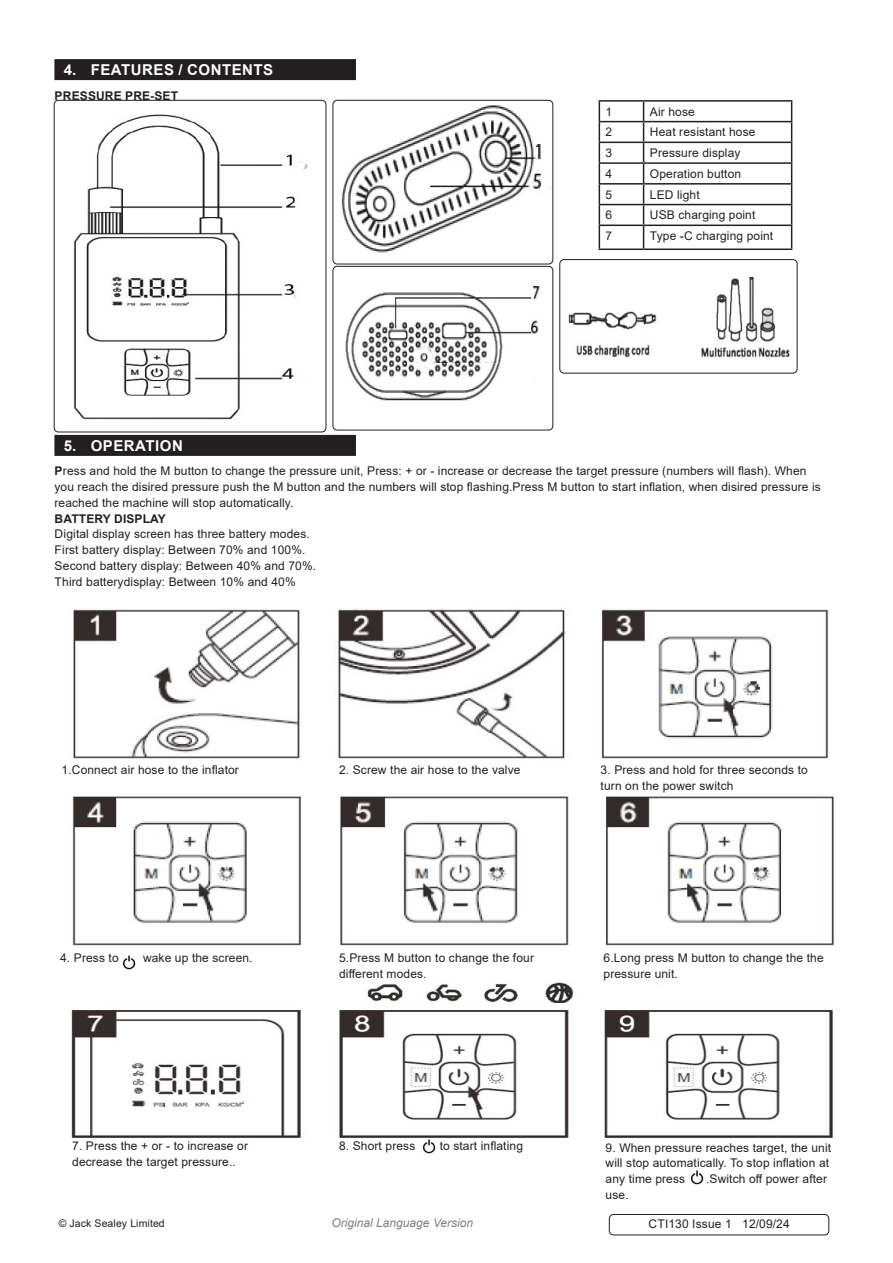
<style>
.page{position:relative;width:893px;height:1263px;background:#fff}
.page>*{position:absolute;margin:0;border:0;box-sizing:border-box;transform-origin:0 0}
.t1{font:700 15px "Arial";letter-spacing:.035em;color:#fff}
.Body{font:12px/15.8px "Arial";letter-spacing:.01em;color:#231f20}
.Body-2{font:700 12px "Arial";letter-spacing:.01em;color:#231f20}
.t2{font:italic 12px "Arial";color:#808285}
.Body__Footer{font:12px "Arial";letter-spacing:.01em;color:#231f20}
.Body__Justified__7pt{font:10.5px "Arial";letter-spacing:.01em;color:#231f20}
.s1{font-weight:700}
</style>
<div class="page">
<div style="left:54px;top:59px;width:302px;height:21px;background:#231f20"></div>
<div style="left:54px;top:435px;width:302px;height:21px;background:#231f20"></div>
<div style="left:609px;top:1214px;width:220px;height:21px;border:1px solid #231f20;border-radius:4px"></div>
<img style="left:73px;top:114px;width:235px;height:306px">
<div style="left:54px;top:100px;width:272px;height:332px;border:1px solid #231f20;border-radius:4px"></div>
<img style="left:333px;top:101px;width:220px;height:152px">
<div style="left:333px;top:100px;width:220px;height:164px;border:1px solid #231f20;border-radius:4px"></div>
<img style="left:345px;top:286px;width:195px;height:115px">
<div style="left:333px;top:266px;width:220px;height:164px;border:1px solid #231f20;border-radius:4px"></div>
<hr style="left:599px;top:100px;width:45px;height:2px;background:#231f20">
<hr style="left:644px;top:100px;width:148px;height:2px;background:#231f20">
<hr style="left:599px;top:121px;width:45px;height:1px;background:#231f20">
<hr style="left:644px;top:121px;width:148px;height:1px;background:#231f20">
<hr style="left:599px;top:142px;width:45px;height:1px;background:#231f20">
<hr style="left:644px;top:142px;width:148px;height:1px;background:#231f20">
<hr style="left:599px;top:162px;width:45px;height:2px;background:#231f20">
<hr style="left:644px;top:162px;width:148px;height:2px;background:#231f20">
<hr style="left:599px;top:183px;width:45px;height:2px;background:#231f20">
<hr style="left:644px;top:183px;width:148px;height:2px;background:#231f20">
<hr style="left:599px;top:204px;width:45px;height:1px;background:#231f20">
<hr style="left:644px;top:204px;width:148px;height:1px;background:#231f20">
<hr style="left:599px;top:225px;width:45px;height:1px;background:#231f20">
<svg style="left:599px;top:102px;width:1px;height:146px"></svg>
<hr style="left:644px;top:225px;width:148px;height:1px;background:#231f20">
<svg style="left:643px;top:102px;width:1px;height:146px"></svg>
<svg style="left:791px;top:102px;width:1px;height:146px"></svg>
<hr style="left:599px;top:248px;width:45px;height:2px;background:#231f20">
<hr style="left:644px;top:248px;width:148px;height:2px;background:#231f20">
<img style="left:568px;top:277px;width:222px;height:81px">
<div style="left:560px;top:259px;width:237px;height:114px;border:1px solid #231f20;border-radius:4px"></div>
<img style="left:73px;top:608px;width:756px;height:151px">
<img style="left:72px;top:796px;width:762px;height:150px">
<img style="left:71px;top:982px;width:762px;height:156px">
<img style="left:122px;top:955px;width:14px;height:14px">
<img style="left:422px;top:1139px;width:14px;height:15px">
<img style="left:690px;top:1170px;width:14px;height:14px">
<p class="t1" style="left:64px;top:59px;width:211px">4. FEATURES / CONTENTS</p>
<p class="Body-2" style="left:55px;top:87px;width:125px">PRESSURE PRE-SET</p>
<p class="Body" style="left:605px;top:103px;width:8px">1</p>
<p class="Body" style="left:650px;top:103px;width:47px">Air hose</p>
<p class="Body" style="left:605px;top:124px;width:8px">2</p>
<p class="Body" style="left:650px;top:124px;width:107px">Heat resistant hose</p>
<p class="Body" style="left:605px;top:145px;width:8px">3</p>
<p class="Body" style="left:650px;top:145px;width:92px">Pressure display</p>
<p class="Body" style="left:605px;top:166px;width:8px">4</p>
<p class="Body" style="left:650px;top:166px;width:93px">Operation button</p>
<p class="Body" style="left:605px;top:186px;width:8px">5</p>
<p class="Body" style="left:650px;top:186px;width:51px">LED light</p>
<p class="Body" style="left:605px;top:207px;width:8px">6</p>
<p class="Body" style="left:650px;top:207px;width:107px">USB charging point</p>
<p class="Body" style="left:605px;top:228px;width:8px">7</p>
<p class="Body" style="left:650px;top:228px;width:125px">Type -C charging point</p>
<p class="t1" style="left:64px;top:435px;width:121px">5. OPERATION</p>
<p class="Body" style="left:54px;top:463px;width:768px"><span class="s1">P</span>ress and hold the M button to change the pressure unit, Press: + or - increase or decrease the target pressure (numbers will flash). When you reach the disired pressure push the M button and the numbers will stop flashing.Press M button to start inflation, when disired pressure is reached the machine will stop automatically.</p>
<p class="Body-2" style="left:55px;top:510px;width:113px">BATTERY DISPLAY</p>
<p class="Body" style="left:55px;top:526px;width:257px">Digital display screen has three battery modes.</p>
<p class="Body" style="left:55px;top:542px;width:252px">First battery display: Between 70% and 100%.</p>
<p class="Body" style="left:55px;top:558px;width:263px">Second battery display: Between 40% and 70%.</p>
<p class="Body" style="left:55px;top:573px;width:243px">Third batterydisplay: Between 10% and 40%</p>
<p class="Body" style="left:62px;top:762px;width:179px">1.Connect air hose to the inflator</p>
<p class="Body" style="left:339px;top:762px;width:183px">2. Screw the air hose to the valve</p>
<p class="Body" style="left:601px;top:762px;width:209px">3. Press and hold for three seconds to turn on the power switch</p>
<p class="Body" style="left:60px;top:950px;width:60px">4. Press to</p>
<p class="Body" style="left:143px;top:950px;width:111px">wake up the screen.</p>
<p class="Body" style="left:339px;top:950px;width:196px">5.Press M button to change the four different modes.</p>
<p class="Body" style="left:604px;top:950px;width:222px">6.Long press M button to change the the pressure unit.</p>
<p class="Body" style="left:72px;top:1138px;width:177px">7. Press the + or - to increase or decrease the target pressure..</p>
<p class="Body" style="left:339px;top:1138px;width:78px">8. Short press</p>
<p class="Body" style="left:440px;top:1138px;width:85px">to start inflating</p>
<p class="Body" style="left:606px;top:1139px;width:227px">9. When pressure reaches target, the unit will stop automatically. To stop inflation at any time press</p>
<p class="Body" style="left:706px;top:1171px;width:122px">.Switch off power after</p>
<p class="Body" style="left:606px;top:1187px;width:25px">use.</p>
<p class="Body__Justified__7pt" style="left:59px;top:1216px;width:108px">© Jack Sealey Limited</p>
<p class="t2" style="left:332px;top:1215px;width:143px">Original Language Version</p>
<p class="Body__Footer" style="left:649px;top:1215px;width:143px">CTI130 Issue 1 12/09/24</p>
</div>
